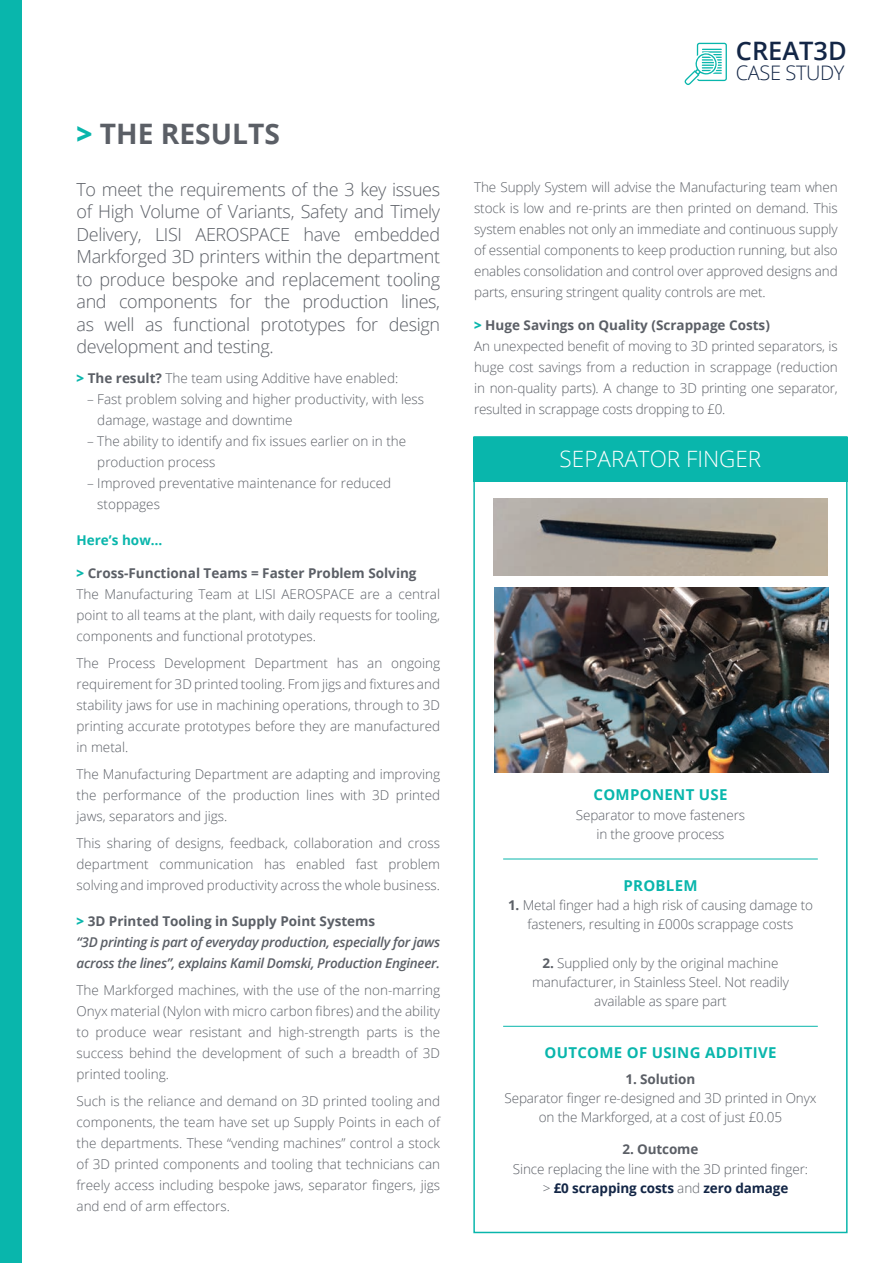
<style>
.page{position:relative;width:893px;height:1263px;background:#fff}
.page>*{position:absolute;margin:0;border:0;box-sizing:border-box;transform-origin:0 0}
.t1{font:700 28.2px "Open Sans";color:#5b5f66}
.t2{font:600 25.35px "Open Sans";color:#132646}
.t3{font:300 22.5px "Open Sans";color:#fff}
.t4{font:300 19.95px "Open Sans";letter-spacing:-.02em;color:#132646}
.t5{font:300 18px/22.5px "Open Sans";letter-spacing:-.02em;color:#5b5f66;text-align:justify}
.t6{font:700 15px "Open Sans";letter-spacing:.02em;color:#09b6ac}
.t7{font:300 13.5px/21px "Open Sans";color:#5b5f66}
.t8{font:italic 600 13.5px/21px "Open Sans";letter-spacing:-.02em;color:#5b5f66}
.t9{font:700 13.5px "Open Sans";letter-spacing:-.01em;color:#5b5f66}
.t10{font:700 13.5px "Open Sans";color:#09b6ac}
.s1{font-weight:800;color:#09b6ac}
.s2{font-weight:700}
.s3{font-weight:800;font-style:normal;color:#09b6ac}
.s4{font-weight:700;font-style:normal}
.s5{font-weight:700;color:#132646}
</style>
<div class="page">
<div style="left:473px;top:436px;width:375px;height:797px;border:2px solid #09b6ac"></div>
<div style="left:473px;top:437px;width:375px;height:44px;background:#09b6ac"></div>
<div style="left:0;top:0;width:21px;height:1263px;background:#09b6ac"></div>
<img style="left:494px;top:499px;width:333px;height:77px">
<img style="left:495px;top:588px;width:333px;height:185px">
<hr style="left:503px;top:859px;width:315px;height:1px;background:#09b6ac">
<hr style="left:503px;top:1026px;width:315px;height:1px;background:#09b6ac">
<svg style="left:685px;top:43px;width:42px;height:42px"></svg>
<h1 class="t1" style="left:77px;top:114px;width:205px"><span class="s1">&gt;</span> THE RESULTS</h1>
<p class="t5" style="left:77px;top:177px;width:365px">To meet the requirements of the 3 key issues of High Volume of Variants, Safety and Timely Delivery, LISI AEROSPACE have embedded Markforged 3D printers within the department to produce bespoke and replacement tooling and components for the production lines, as well as functional prototypes for design development and testing.</p>
<p class="t7" style="left:77px;top:367px;width:323px"><span class="s1">&gt;</span> <span class="s2">The result?</span> The team using Additive have enabled:</p>
<p class="t7" style="left:97px;top:388px;width:328px;text-indent:-10px">– Fast problem solving and higher productivity, with less damage, wastage and downtime</p>
<p class="t7" style="left:97px;top:430px;width:310px;text-indent:-10px">– The ability to identify and fix issues earlier on in the production process</p>
<p class="t7" style="left:97px;top:472px;width:295px;text-indent:-10px">– Improved preventative maintenance for reduced stoppages</p>
<p class="t10" style="left:77px;top:531px;width:87px">Here’s how…</p>
<p class="t7" style="left:77px;top:562px;width:365px"><span class="s1">&gt;</span> <span class="s2">Cross-Functional Teams = Faster Problem Solving </span>The Manufacturing Team at LISI AEROSPACE are a central point to all teams at the plant, with daily requests for tooling, components and functional prototypes.</p>
<p class="t7" style="left:77px;top:652px;width:365px;text-align:justify">The Process Development Department has an ongoing requirement for 3D printed tooling. From jigs and fixtures and stability jaws for use in machining operations, through to 3D printing accurate prototypes before they are manufactured in metal.</p>
<p class="t7" style="left:77px;top:763px;width:365px;text-align:justify">The Manufacturing Department are adapting and improving the performance of the production lines with 3D printed jaws, separators and jigs.</p>
<p class="t7" style="left:77px;top:832px;width:365px;text-align:justify">This sharing of designs, feedback, collaboration and cross department communication has enabled fast problem solving and improved productivity across the whole business.</p>
<p class="t8" style="left:77px;top:910px;width:365px"><span class="s3">&gt;</span> <span class="s4">3D Printed Tooling in Supply Point Systems<br></span>“3D printing is part of everyday production, especially for jaws across the lines”, explains Kamil Domski, Production Engineer.</p>
<p class="t7" style="left:77px;top:979px;width:365px;text-align:justify">The Markforged machines, with the use of the non-marring Onyx material (Nylon with micro carbon fibres) and the ability to produce wear resistant and high-strength parts is the success behind the development of such a breadth of 3D printed tooling.</p>
<p class="t7" style="left:77px;top:1090px;width:365px;text-align:justify">Such is the reliance and demand on 3D printed tooling and components, the team have set up Supply Points in each of the departments. These “vending machines” control a stock of 3D printed components and tooling that technicians can freely access including bespoke jaws, separator fingers, jigs and end of arm effectors.</p>
<h2 class="t2" style="left:736px;top:34px;width:112px">CREAT3D</h2>
<h3 class="t4" style="left:736px;top:59px;width:110px">CASE STUDY</h3>
<p class="t7" style="left:474px;top:177px;width:365px;text-align:justify">The Supply System will advise the Manufacturing team when stock is low and re-prints are then printed on demand. This system enables not only an immediate and continuous supply of essential components to keep production running, but also enables consolidation and control over approved designs and parts, ensuring stringent quality controls are met.</p>
<p class="t7" style="left:474px;top:315px;width:365px"><span class="s1">&gt;</span> <span class="s2">Huge Savings on Quality (Scrappage Costs)<br></span>An unexpected benefit of moving to 3D printed separators, is huge cost savings from a reduction in scrappage (reduction in non-quality parts). A change to 3D printing one separator, resulted in scrappage costs dropping to £0.</p>
<h3 class="t3" style="left:560px;top:444px;width:203px">SEPARATOR FINGER</h3>
<p class="t6" style="left:593px;top:784px;width:135px">COMPONENT USE</p>
<p class="t7" style="left:576px;top:805px;width:171px;line-height:19.2px;text-align:center">Separator to move fasteners in the groove process</p>
<p class="t6" style="left:623px;top:875px;width:76px">PROBLEM</p>
<p class="t7" style="left:508px;top:895px;width:306px;line-height:19.2px;text-align:center"><span class="s2">1.</span> Metal finger had a high risk of causing damage to fasteners, resulting in £000s scrappage costs</p>
<p class="t7" style="left:532px;top:953px;width:258px;line-height:19.2px;text-align:center"><span class="s2">2.</span> Supplied only by the original machine manufacturer, in Stainless Steel. Not readily available as spare part</p>
<p class="t6" style="left:544px;top:1042px;width:234px">OUTCOME OF USING ADDITIVE</p>
<p class="t9" style="left:626px;top:1069px;width:71px">1. Solution</p>
<p class="t7" style="left:504px;top:1088px;width:313px;line-height:19.2px;text-align:center">Separator finger re-designed and 3D printed in Onyx on the Markforged, at a cost of just £0.05</p>
<p class="t9" style="left:622px;top:1140px;width:77px">2. Outcome</p>
<p class="t7" style="left:543px;top:1159px;width:267px;line-height:19.2px;text-indent:-30px">Since replacing the line with the 3D printed finger: &gt; <span class="s5">£0 scrapping costs</span> and <span class="s5">zero damage</span></p>
</div>
